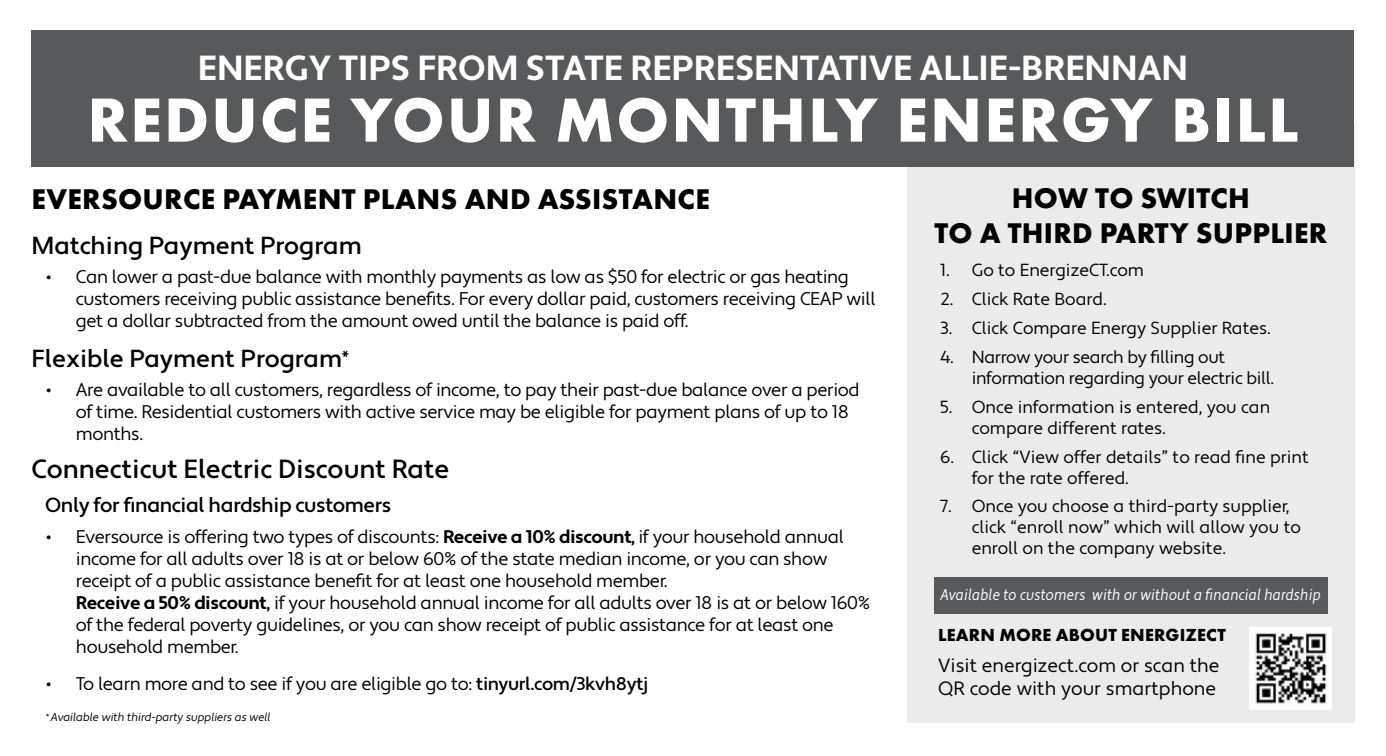
<style>
.page{position:relative;width:1386px;height:756px;background:#fff}
.page>*{position:absolute;margin:0;border:0;box-sizing:border-box;transform-origin:0 0}
.t1{font:700 64.58px "Futura PT";letter-spacing:.035em;color:#fff}
.t2{font:700 34.82px "Apertura";color:#fff}
.t3{font:700 29.57px/35.4px "Futura PT";letter-spacing:.01em;color:#000;text-align:center}
.t4{font:500 26.25px "Apertura";color:#000}
.t5{font:500 24.68px "Apertura";color:#000}
.t6{font:500 20.47px "Apertura";letter-spacing:-.02em;color:#000}
.t7{font:19.25px/23.1px "Apertura";color:#000}
.t8{font:18.38px/22.1px "Apertura";letter-spacing:-.02em;color:#000}
.t9{font:700 18.03px "Futura PT";letter-spacing:.01em;color:#000}
.t10{font:17.5px/21px "Apertura";color:#000}
.t11{font:17.5px/21px "Apertura";letter-spacing:-.02em;color:#000}
.t12{font:15.75px "Apertura Condensed Obliq";letter-spacing:-.01em;color:#fff}
.t13{font:11.55px "Apertura Obliq";letter-spacing:-.02em;color:#000}
.s1{font-weight:700}
.s2{font-weight:500}
</style>
<div class="page">
<div style="left:907px;top:125px;width:447px;height:598px;background:#ebebec"></div>
<img style="left:1250px;top:628px;width:81px;height:81px">
<div style="left:934px;top:577px;width:393px;height:36px;background:#58595b"></div>
<div style="left:32px;top:30px;width:1322px;height:136px;background:#58595b"></div>
<h2 class="t2" style="left:198px;top:47px;width:992px">ENERGY TIPS FROM STATE REPRESENTATIVE ALLIE-BRENNAN</h2>
<h1 class="t1" style="left:87px;top:78px;width:1213px">REDUCE YOUR MONTHLY ENERGY BILL</h1>
<h3 class="t3" style="left:32px;top:181px;width:680px">EVERSOURCE PAYMENT PLANS AND ASSISTANCE</h3>
<h3 class="t5" style="left:32px;top:230px;width:332px">Matching Payment Program</h3>
<p class="t8" style="left:76px;top:267px;width:801px;text-indent:-30px">• Can lower a past-due balance with monthly payments as low as $50 for electric or gas heating customers receiving public assistance benefits. For every dollar paid, customers receiving CEAP will get a dollar subtracted from the amount owed until the balance is paid off.</p>
<h3 class="t5" style="left:32px;top:343px;width:319px">Flexible Payment Program<sup>*</sup></h3>
<p class="t8" style="left:76px;top:379px;width:785px;text-indent:-30px">• Are available to all customers, regardless of income, to pay their past-due balance over a period of time. Residential customers with active service may be eligible for payment plans of up to 18 months.</p>
<h3 class="t4" style="left:32px;top:453px;width:419px">Connecticut Electric Discount Rate</h3>
<p class="t6" style="left:45px;top:492px;width:348px">Only for financial hardship customers</p>
<p class="t8" style="left:76px;top:526px;width:796px;text-indent:-30px">• Eversource is offering two types of discounts: <span class="s1">Receive a 10% discount,</span> if your household annual income for all adults over 18 is at or below 60% of the state median income, or you can show receipt of a public assistance benefit for at least one household member.<br><span class="s1">Receive a 50% discount,</span> if your household annual income for all adults over 18 is at or below 160% of the federal poverty guidelines, or you can show receipt of public assistance for at least one household member.</p>
<p class="t8" style="left:46px;top:673px;width:604px">• To learn more and to see if you are eligible go to: <span class="s2">tinyurl.com/3kvh8ytj</span></p>
<p class="t13" style="left:46px;top:710px;width:226px"><sup>*</sup> Available with third-party suppliers as well</p>
<h3 class="t3" style="left:934px;top:179px;width:394px">HOW TO SWITCH<br>TO A THIRD PARTY SUPPLIER</h3>
<p class="t10" style="left:940px;top:260px;width:205px">1. Go to EnergizeCT.com</p>
<p class="t10" style="left:940px;top:289px;width:168px">2. Click Rate Board.</p>
<p class="t10" style="left:940px;top:318px;width:332px">3. Click Compare Energy Supplier Rates.</p>
<p class="t11" style="left:972px;top:347px;width:304px;text-indent:-32px">4. Narrow your search by filling out information regarding your electric bill.</p>
<p class="t10" style="left:972px;top:397px;width:300px;text-indent:-32px">5. Once information is entered, you can compare different rates.</p>
<p class="t10" style="left:972px;top:447px;width:339px;text-indent:-32px">6. Click “View offer details” to read fine print for the rate offered.</p>
<p class="t10" style="left:972px;top:496px;width:331px;text-indent:-32px">7. Once you choose a third-party supplier, click “enroll now” which will allow you to enroll on the company website.</p>
<p class="t12" style="left:941px;top:585px;width:382px">Available to customers with or without a financial hardship</p>
<p class="t9" style="left:938px;top:624px;width:289px">LEARN MORE ABOUT ENERGIZECT</p>
<p class="t7" style="left:938px;top:654px;width:283px">Visit energizect.com or scan the<br>QR code with your smartphone</p>
</div>
